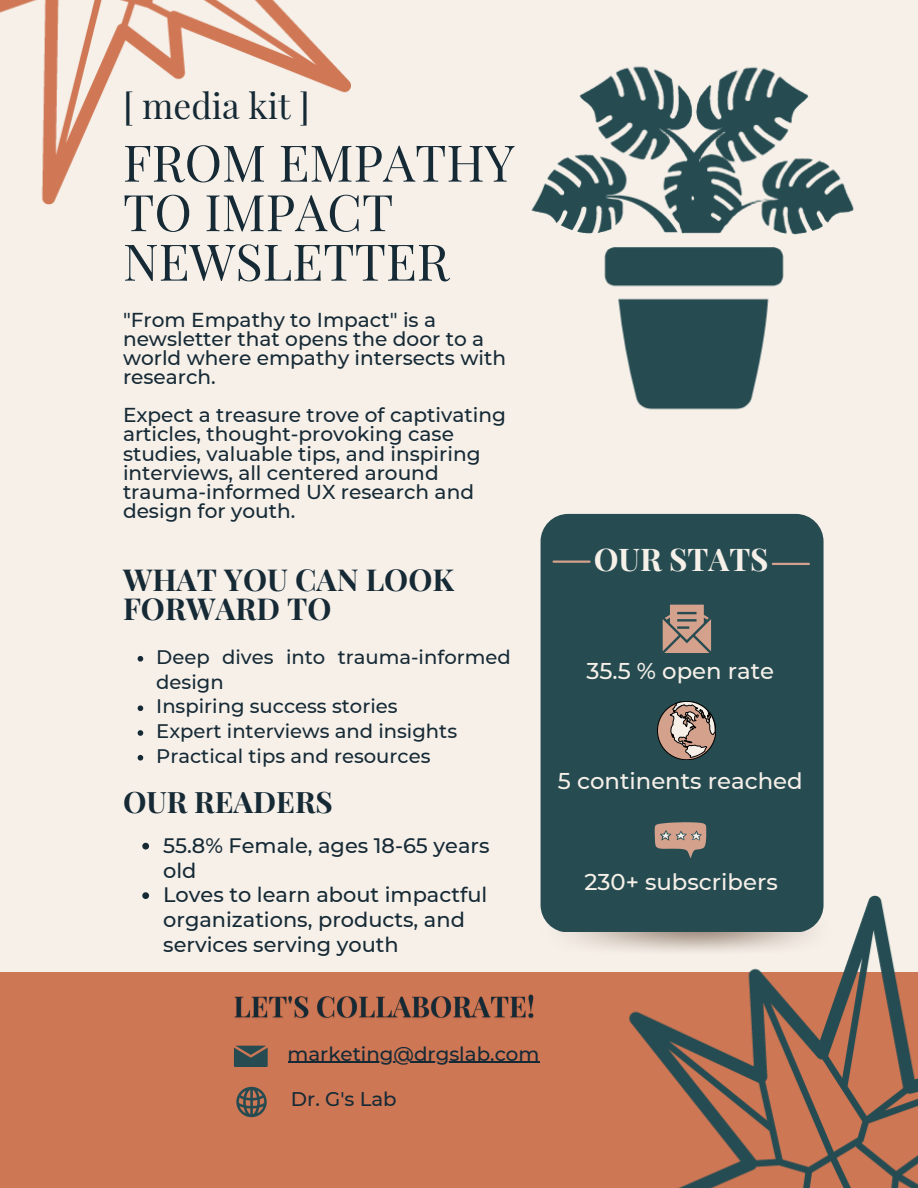
<style>
.page{position:relative;width:918px;height:1188px;background:#f6f0e9}
.page>*{position:absolute;margin:0;border:0;box-sizing:border-box;transform-origin:0 0}
.t1{font:50.55px/49.5px "Playfair Display";color:#162a36}
.t2{font:35.25px "Playfair Display";color:#162a36}
.t3{font:700 31.35px "Playfair Display";color:#f6f0e9}
.t4{font:700 30.3px/29.2px "Playfair Display";color:#162a36}
.t5{font:700 29.7px "Playfair Display";color:#162a36}
.t6{font:500 22.8px "Montserrat";color:#f6f0e9}
.t7{font:500 20.85px/24.8px "Montserrat";color:#162a36}
.t8{font:500 20.1px/19.2px "Montserrat";color:#162a36}
.t9{font:500 19.8px "Montserrat";color:#162a36}
.t10{font:500 19.5px/24.8px "Montserrat";color:#162a36}
</style>
<div class="page">
<div style="left:541px;top:514px;width:283px;height:418px;background:#264c52;border-radius:28px"></div>
<hr style="left:554px;top:561px;width:36px;height:2px;background:#d4a18c">
<hr style="left:773px;top:563px;width:36px;height:2px;background:#d4a18c">
<svg style="left:655px;top:822px;width:51px;height:36px"></svg>
<div style="left:0;top:972px;width:918px;height:216px;background:#ce7755"></div>
<img style="left:0;top:0;width:350px;height:204px">
<img style="left:571px;top:896px;width:347px;height:292px">
<img style="left:531px;top:66px;width:323px;height:344px">
<svg style="left:663px;top:605px;width:48px;height:48px"></svg>
<svg style="left:657px;top:701px;width:59px;height:59px"></svg>
<svg style="left:234px;top:1046px;width:34px;height:21px"></svg>
<svg style="left:236px;top:1087px;width:31px;height:30px"></svg>
<img style="left:234px;top:994px;width:300px;height:25px">
<svg style="left:142px;top:843px;width:7px;height:7px"></svg>
<svg style="left:142px;top:892px;width:7px;height:7px"></svg>
<svg style="left:138px;top:656px;width:5px;height:6px"></svg>
<svg style="left:138px;top:705px;width:5px;height:6px"></svg>
<svg style="left:138px;top:730px;width:5px;height:6px"></svg>
<svg style="left:138px;top:755px;width:5px;height:6px"></svg>
<hr style="left:288px;top:1062px;width:251px;height:1px;background:#162a36">
<p class="t2" style="left:123px;top:81px;width:188px">[ media kit ]</p>
<p class="t1" style="left:123px;top:136px;width:393px">FROM EMPATHY<br>TO IMPACT<br>NEWSLETTER</p>
<p class="t8" style="left:123px;top:310px;width:385px">"From Empathy to Impact" is a newsletter that opens the door to a world where empathy intersects with research.</p>
<p class="t8" style="left:123px;top:405px;width:384px">Expect a treasure trove of captivating articles, thought-provoking case studies, valuable tips, and inspiring interviews, all centered around trauma-informed UX research and design for youth.</p>
<p class="t4" style="left:123px;top:564px;width:333px">WHAT YOU CAN LOOK<br>FORWARD TO</p>
<p class="t10" style="left:156px;top:644px;width:356px">Deep dives into trauma-informed design</p>
<p class="t10" style="left:156px;top:694px;width:243px">Inspiring success stories</p>
<p class="t10" style="left:156px;top:719px;width:302px">Expert interviews and insights</p>
<p class="t10" style="left:156px;top:743px;width:276px">Practical tips and resources</p>
<p class="t5" style="left:123px;top:781px;width:211px">OUR READERS</p>
<p class="t7" style="left:163px;top:833px;width:328px">55.8% Female, ages 18-65 years old</p>
<p class="t7" style="left:163px;top:883px;width:326px">Loves to learn about impactful organizations, products, and services serving youth</p>
<p class="t3" style="left:594px;top:537px;width:176px">OUR STATS</p>
<p class="t6" style="left:586px;top:657px;width:189px">35.5 % open rate</p>
<p class="t6" style="left:558px;top:767px;width:246px">5 continents reached</p>
<p class="t6" style="left:584px;top:868px;width:195px">230+ subscribers</p>
<p class="t9" style="left:288px;top:1042px;width:253px">marketing@drgslab.com</p>
<p class="t9" style="left:291px;top:1087px;width:107px">Dr. G's Lab</p>
</div>
